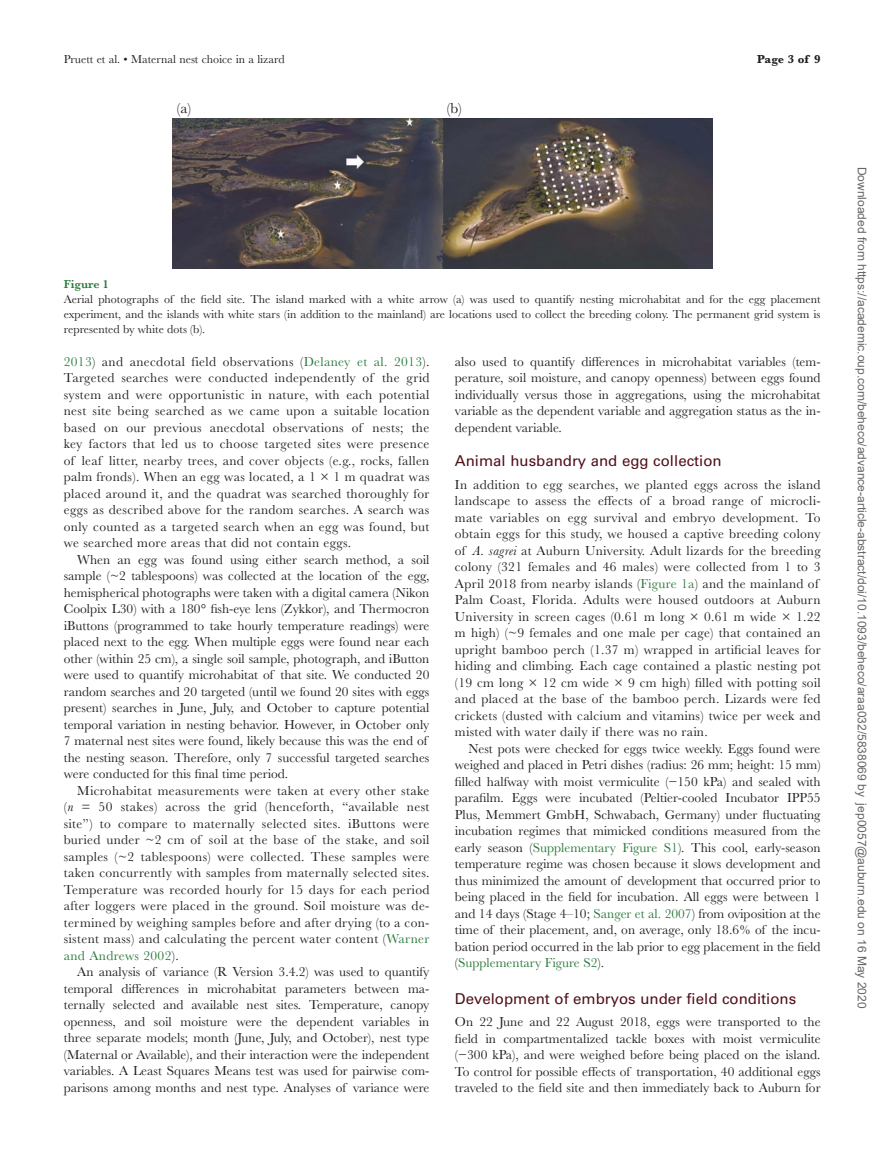
<style>
.page{position:relative;width:891px;height:1175px;background:#fff}
.page>*{position:absolute;margin:0;border:0;box-sizing:border-box;transform-origin:0 0}
.t1{font:15px "Univers LT Std";color:#510f1b}
.t2{font:15px "Baskerville MT Std";color:#231f20}
.t3{font:13.5px/16.5px "Baskerville MT Std";color:#231f20;text-align:justify}
.t4{font:13.5px/16.5px "Baskerville MT Std";letter-spacing:.02em;color:#231f20}
.t5{font:12px/15px "Baskerville MT Std";color:#231f20;text-align:justify}
.t6{font:12px "Arial";color:#666}
.t7{font:700 12px "Baskerville MT Std";letter-spacing:-.005em;color:#231f20}
.t8{font:600 12px "Baskerville MT Std";color:#2a7a3b}
.s1{color:#2a7a3b}
.s2{font-style:italic}
</style>
<div class="page">
<img style="left:172px;top:118px;width:540px;height:150px">
<p class="t5" style="left:64px;top:52px;width:222px">Pruett et al. • Maternal nest choice in a lizard</p>
<p class="t2" style="left:177px;top:99px;width:16px">(a)</p>
<p class="t2" style="left:447px;top:99px;width:17px">(b)</p>
<p class="t7" style="left:757px;top:52px;width:65px">Page 3 of 9</p>
<p class="t8" style="left:64px;top:277px;width:47px">Figure 1</p>
<p class="t5" style="left:64px;top:292px;width:758px">Aerial photographs of the field site. The island marked with a white arrow (a) was used to quantify nesting microhabitat and for the egg placement experiment, and the islands with white stars (in addition to the mainland) are locations used to collect the breeding colony. The permanent grid system is represented by white dots (b).</p>
<p class="t3" style="left:64px;top:353px;width:367px"><span class="s1">2013</span>) and anecdotal field observations (<span class="s1">Delaney et al. 2013</span>).<br>Targeted searches were conducted independently of the grid system and were opportunistic in nature, with each potential nest site being searched as we came upon a suitable location based on our previous anecdotal observations of nests; the key factors that led us to choose targeted sites were presence of leaf litter, nearby trees, and cover objects (e.g., rocks, fallen palm fronds). When an egg was located, a 1 × 1 m quadrat was placed around it, and the quadrat was searched thoroughly for eggs as described above for the random searches. A search was only counted as a targeted search when an egg was found, but we searched more areas that did not contain eggs.</p>
<p class="t3" style="left:64px;top:551px;width:367px;text-align:left;text-indent:14px">When an egg was found using either search method, a soil sample (~2 tablespoons) was collected at the location of the egg, hemispherical photographs were taken with a digital camera (Nikon Coolpix L30) with a 180° fish-eye lens (Zykkor), and Thermocron iButtons (programmed to take hourly temperature readings) were placed next to the egg. When multiple eggs were found near each other (within 25 cm), a single soil sample, photograph, and iButton were used to quantify microhabitat of that site. We conducted 20 random searches and 20 targeted (until we found 20 sites with eggs present) searches in June, July, and October to capture potential temporal variation in nesting behavior. However, in October only 7 maternal nest sites were found, likely because this was the end of the nesting season. Therefore, only 7 successful targeted searches were conducted for this final time period.</p>
<p class="t3" style="left:64px;top:782px;width:367px;text-indent:14px">Microhabitat measurements were taken at every other stake (<span class="s2">n</span> = 50 stakes) across the grid (henceforth, “available nest site”) to compare to maternally selected sites. iButtons were buried under ~2 cm of soil at the base of the stake, and soil samples (~2 tablespoons) were collected. These samples were taken concurrently with samples from maternally selected sites.<br>Temperature was recorded hourly for 15 days for each period after loggers were placed in the ground. Soil moisture was de&shy;termined by weighing samples before and after drying (to a con&shy;sistent mass) and calculating the percent water content (<span class="s1">Warner and Andrews 2002</span>).</p>
<p class="t3" style="left:64px;top:963px;width:367px;text-indent:14px">An analysis of variance (R Version 3.4.2) was used to quantify temporal differences in microhabitat parameters between ma&shy;ternally selected and available nest sites. Temperature, canopy openness, and soil moisture were the dependent variables in three separate models; month (June, July, and October), nest type (Maternal or Available), and their interaction were the independent variables. A Least Squares Means test was used for pairwise com&shy;parisons among months and nest type. Analyses of variance were</p>
<p class="t3" style="left:455px;top:353px;width:367px">also used to quantify differences in microhabitat variables (tem&shy;perature, soil moisture, and canopy openness) between eggs found individually versus those in aggregations, using the microhabitat variable as the dependent variable and aggregation status as the in&shy;dependent variable.</p>
<p class="t1" style="left:455px;top:452px;width:268px">Animal husbandry and egg collection</p>
<p class="t4" style="left:455px;top:476px;width:367px">In addition to egg searches, we planted eggs across the island landscape to assess the effects of a broad range of microcli&shy;mate variables on egg survival and embryo development. To obtain eggs for this study, we housed a captive breeding colony of <span class="s2">A. sagrei</span> at Auburn University. Adult lizards for the breeding colony (321 females and 46 males) were collected from 1 to 3<br>April 2018 from nearby islands (<span class="s1">Figure 1a</span>) and the mainland of Palm Coast, Florida. Adults were housed outdoors at Auburn University in screen cages (0.61 m long × 0.61 m wide × 1.22 m high) (~9 females and one male per cage) that contained an upright bamboo perch (1.37 m) wrapped in artificial leaves for hiding and climbing. Each cage contained a plastic nesting pot (19 cm long × 12 cm wide × 9 cm high) filled with potting soil and placed at the base of the bamboo perch. Lizards were fed crickets (dusted with calcium and vitamins) twice per week and misted with water daily if there was no rain.</p>
<p class="t3" style="left:455px;top:740px;width:367px;text-indent:14px">Nest pots were checked for eggs twice weekly. Eggs found were weighed and placed in Petri dishes (radius: 26 mm; height: 15 mm) filled halfway with moist vermiculite (−150 kPa) and sealed with parafilm. Eggs were incubated (Peltier-cooled Incubator IPP55<br>Plus, Memmert GmbH, Schwabach, Germany) under fluctuating incubation regimes that mimicked conditions measured from the early season (<span class="s1">Supplementary Figure S1</span>). This cool, early-season temperature regime was chosen because it slows development and thus minimized the amount of development that occurred prior to being placed in the field for incubation. All eggs were between 1 and 14 days (Stage 4–10; <span class="s1">Sanger et al. 2007</span>) from oviposition at the time of their placement, and, on average, only 18.6% of the incu&shy;bation period occurred in the lab prior to egg placement in the field (<span class="s1">Supplementary Figure S2</span>).</p>
<p class="t1" style="left:455px;top:989px;width:343px">Development of embryos under field conditions</p>
<p class="t3" style="left:455px;top:1013px;width:367px">On 22 June and 22 August 2018, eggs were transported to the field in compartmentalized tackle boxes with moist vermiculite (−300 kPa), and were weighed before being placed on the island.<br>To control for possible effects of transportation, 40 additional eggs traveled to the field site and then immediately back to Auburn for</p>
<p class="t6" style="left:866px;top:166px;width:843px;rotate:90deg">Downloaded from https://academic.oup.com/beheco/advance-article-abstract/doi/10.1093/beheco/araa032/5838069 by jep0057@auburn.edu on 16 May 2020</p>
</div>
